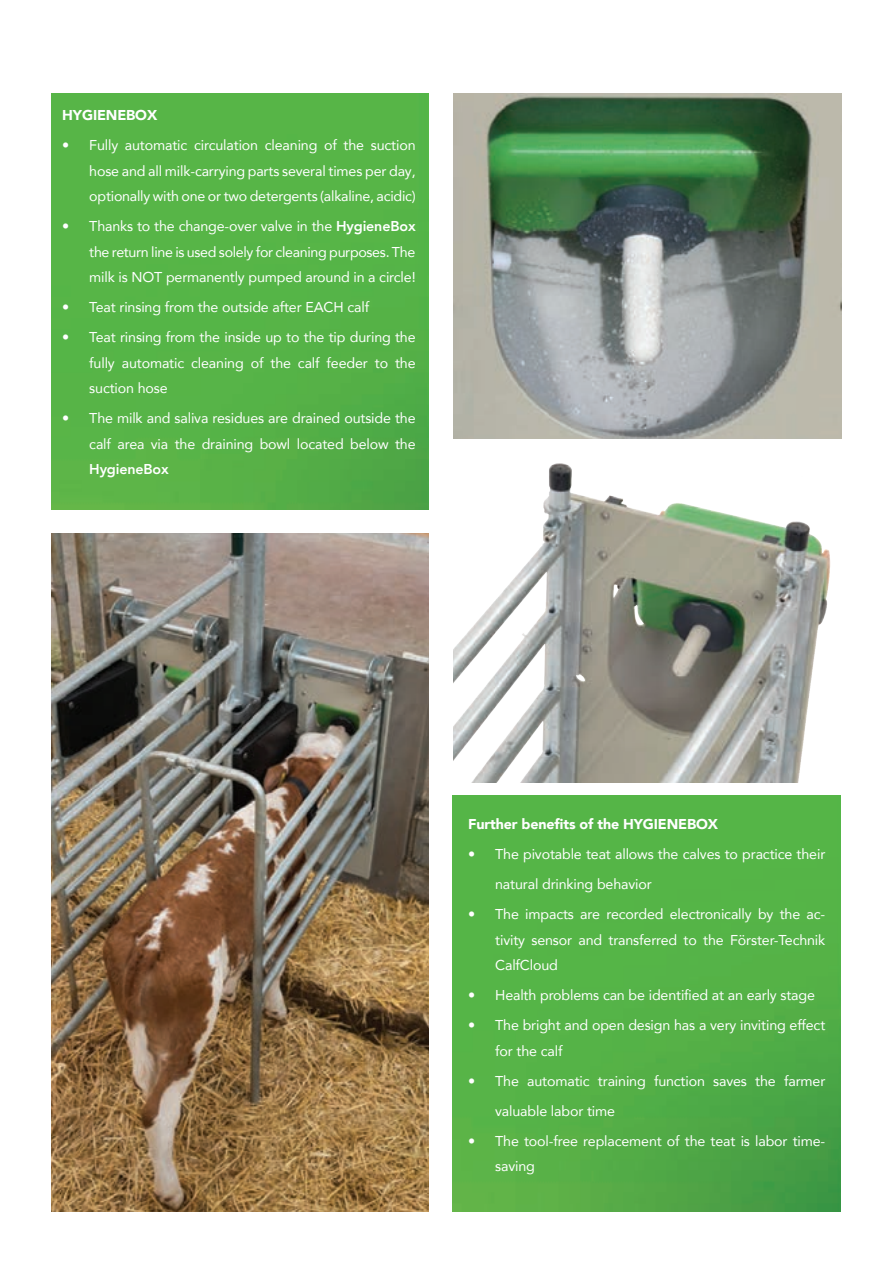
<style>
.page{position:relative;width:893px;height:1263px;background:#fff}
.page>*{position:absolute;margin:0;border:0;box-sizing:border-box;transform-origin:0 0}
.t1{font:14.25px/25.5px "Avenir LT Com";letter-spacing:-.01em;color:#fff;text-align:justify}
.t2{font:900 14.25px "Avenir LT Com";letter-spacing:-.01em;color:#fff}
.t3{font:800 14.25px "Avenir LT Com";letter-spacing:-.01em;color:#fff}
.s1{font-weight:800}
</style>
<div class="page">
<img style="left:51px;top:93px;width:378px;height:416px">
<img style="left:454px;top:463px;width:377px;height:319px">
<img style="left:453px;top:795px;width:388px;height:417px">
<img style="left:51px;top:534px;width:378px;height:677px">
<img style="left:454px;top:94px;width:387px;height:344px">
<p class="t2" style="left:62px;top:107px;width:97px">HYGIENEBOX</p>
<p class="t1" style="left:89px;top:132px;width:328px;text-indent:-27px">• Fully automatic circulation cleaning of the suction hose and all milk-carrying parts several times per day, optionally with one or two detergents (alkaline, acidic)</p>
<p class="t1" style="left:89px;top:213px;width:328px;text-indent:-27px">• Thanks to the change-over valve in the <span class="s1">HygieneBox </span>the return line is used solely for cleaning purposes. The milk is NOT permanently pumped around in a circle!</p>
<p class="t1" style="left:62px;top:294px;width:308px">• Teat rinsing from the outside after EACH calf</p>
<p class="t1" style="left:89px;top:324px;width:328px;text-indent:-27px">• Teat rinsing from the inside up to the tip during the fully automatic cleaning of the calf feeder to the suction hose</p>
<p class="t1" style="left:62px;top:405px;width:355px;text-align:right">• The milk and saliva residues are drained outside the calf area via the draining bowl located below the</p>
<p class="t3" style="left:89px;top:461px;width:81px">HygieneBox</p>
<p class="t2" style="left:468px;top:816px;width:252px">Further benefits of the HYGIENEBOX</p>
<p class="t1" style="left:495px;top:839px;width:332px;line-height:30px;text-indent:-27px">• The pivotable teat allows the calves to practice their natural drinking behavior</p>
<p class="t1" style="left:495px;top:901px;width:332px;text-indent:-27px">• The impacts are recorded electronically by the ac&shy;tivity sensor and transferred to the Förster-Technik CalfCloud</p>
<p class="t1" style="left:468px;top:982px;width:348px">• Health problems can be identified at an early stage</p>
<p class="t1" style="left:495px;top:1012px;width:332px;text-indent:-27px">• The bright and open design has a very inviting effect for the calf</p>
<p class="t1" style="left:495px;top:1066px;width:332px;line-height:30px;text-indent:-27px">• The automatic training function saves the farmer valuable labor time</p>
<p class="t1" style="left:495px;top:1128px;width:332px;text-indent:-27px">• The tool-free replacement of the teat is labor time&shy;saving</p>
</div>
